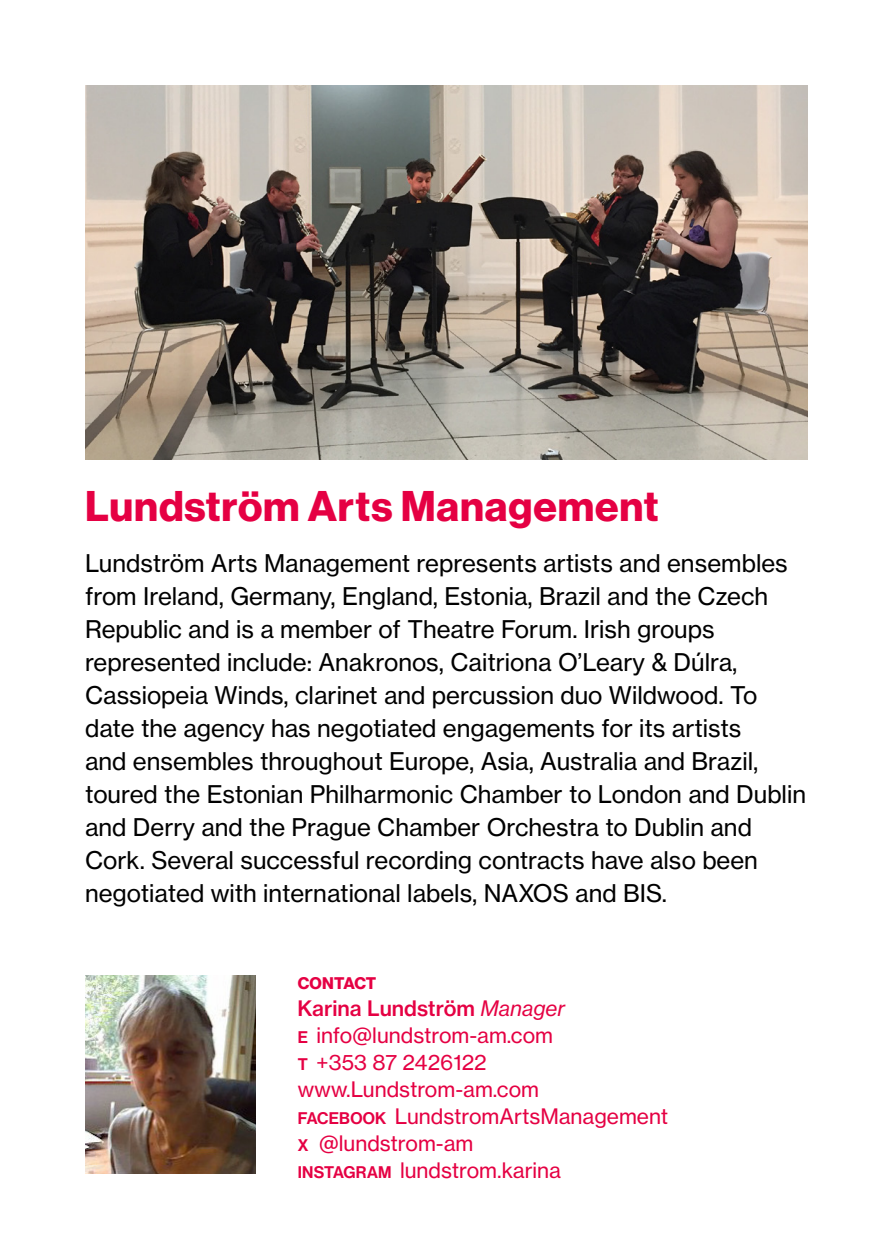
<style>
.page{position:relative;width:893px;height:1259px;background:#fff}
.page>*{position:absolute;margin:0;border:0;box-sizing:border-box;transform-origin:0 0}
.t1{font:42px "N Haas Grotesk DS Pro 75 Bd";letter-spacing:.02em;color:#e50043}
.t2{font:24px/33px "N Haas Grotesk TX Pro 55 Rg";color:#000}
.t3{font:21px/27px "N Haas Grotesk TX Pro 55 Rg";color:#e50043}
.t4{font:21px "N Haas Grotesk TX Pro 65 Md";color:#e50043}
.t5{font:16.5px "N Haas Grotesk DS Pro 75 Bd";letter-spacing:.01em;color:#e50043}
.s1{font-family:"N Haas Grotesk TX Pro 56 It"}
.s2{font-family:"N Haas Grotesk DS Pro 65 Md";font-size:16.5px}
</style>
<div class="page">
<img style="left:85px;top:85px;width:723px;height:374px">
<img style="left:85px;top:976px;width:170px;height:198px">
<h1 class="t1" style="left:85px;top:482px;width:575px">Lundström Arts Management</h1>
<p class="t2" style="left:85px;top:546px;width:723px">Lundström Arts Management represents artists and ensembles from Ireland, Germany, England, Estonia, Brazil and the Czech Republic and is a member of Theatre Forum. Irish groups represented include: Anakronos, Caitriona O’Leary &amp; Dúlra, Cassiopeia Winds, clarinet and percussion duo Wildwood. To date the agency has negotiated engagements for its artists<br>and ensembles throughout Europe, Asia, Australia and Brazil, toured the Estonian Philharmonic Chamber to London and Dublin and Derry and the Prague Chamber Orchestra to Dublin and Cork. Several successful recording contracts have also been negotiated with international labels, NAXOS and BIS.</p>
<p class="t5" style="left:298px;top:973px;width:80px">CONTACT</p>
<p class="t4" style="left:298px;top:995px;width:269px">Karina Lundström <span class="s1">Manager</span></p>
<p class="t3" style="left:298px;top:1021px;width:372px"><span class="s2">E</span> info@lundstrom-am.com<br><span class="s2">T</span> +353 87 2426122 www.Lundstrom-am.com<br><span class="s2">FACEBOOK</span> LundstromArtsManagement<br><span class="s2">X</span> @lundstrom-am<br><span class="s2">INSTAGRAM</span> lundstrom.karina</p>
</div>
